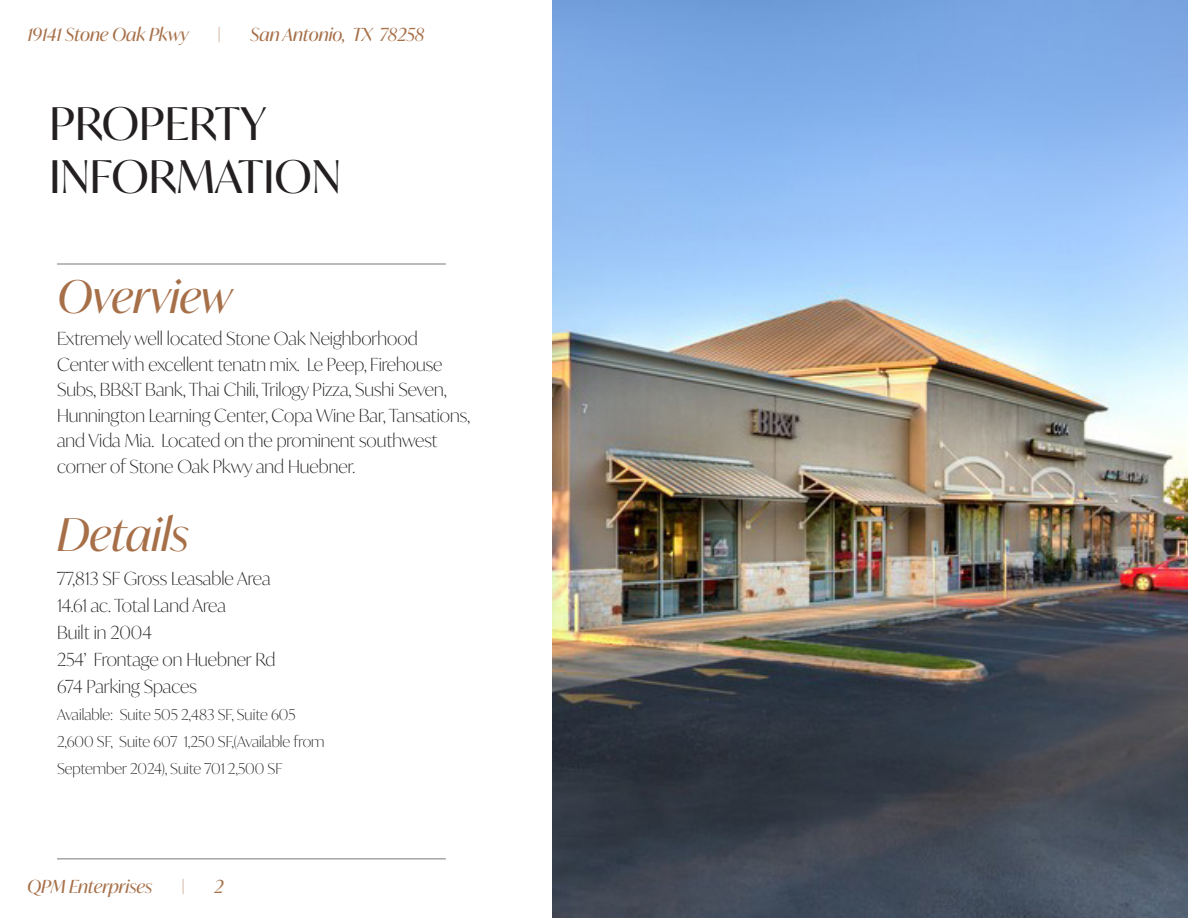
<style>
.page{position:relative;width:1188px;height:918px;background:#fff}
.page>*{position:absolute;margin:0;border:0;box-sizing:border-box;transform-origin:0 0}
.t1{font:45px "Ivy Mode";color:#231f20}
.t2{font:italic 45px "Ivy Mode";color:#a66f48}
.t3{font:100 18px/25.5px "Ivy Mode";color:#231f20}
.t4{font:italic 18px "Ivy Mode";color:#a66f48}
.t5{font:18px "Ivy Mode";color:#a66f48}
.t6{font:100 15px/27px "Ivy Mode";color:#231f20}
</style>
<div class="page">
<hr style="left:57px;top:858px;width:389px;height:1px;background:#76787b">
<hr style="left:57px;top:264px;width:389px;height:1px;background:#76787b">
<img style="left:552px;top:1px;width:636px;height:917px">
<p class="t4" style="left:27px;top:22px;width:163px">19141 Stone Oak Pkwy</p>
<p class="t5" style="left:218px;top:22px;width:4px">|</p>
<p class="t4" style="left:250px;top:22px;width:176px">San Antonio, TX 78258</p>
<p class="t1" style="left:49px;top:93px;width:219px">PROPERTY</p>
<p class="t1" style="left:49px;top:146px;width:293px">INFORMATION</p>
<p class="t2" style="left:57px;top:266px;width:176px">Overview</p>
<p class="t3" style="left:57px;top:325px;width:415px">Extremely well located Stone Oak Neighborhood Center with excellent tenatn mix. Le Peep, Firehouse Subs, BB&amp;T Bank, Thai Chili, Trilogy Pizza, Sushi Seven, Hunnington Learning Center, Copa Wine Bar, Tansations, and Vida Mia. Located on the prominent southwest corner of Stone Oak Pkwy and Huebner.</p>
<p class="t2" style="left:57px;top:504px;width:133px">Details</p>
<p class="t3" style="left:57px;top:565px;width:215px">77,813 SF Gross Leasable Area</p>
<p class="t3" style="left:57px;top:592px;width:170px">14.61 ac. Total Land Area</p>
<p class="t3" style="left:57px;top:619px;width:96px">Built in 2004</p>
<p class="t3" style="left:57px;top:646px;width:220px">254’ Frontage on Huebner Rd</p>
<p class="t3" style="left:57px;top:673px;width:141px">674 Parking Spaces</p>
<p class="t6" style="left:57px;top:701px;width:269px">Available: Suite 505 2,483 SF, Suite 605<br>2,600 SF, Suite 607 1,250 SF,(Available from<br>September 2024), Suite 701 2,500 SF</p>
<p class="t4" style="left:27px;top:874px;width:127px">QPM Enterprises</p>
<p class="t5" style="left:182px;top:874px;width:4px">|</p>
<p class="t4" style="left:214px;top:874px;width:11px">2</p>
</div>
